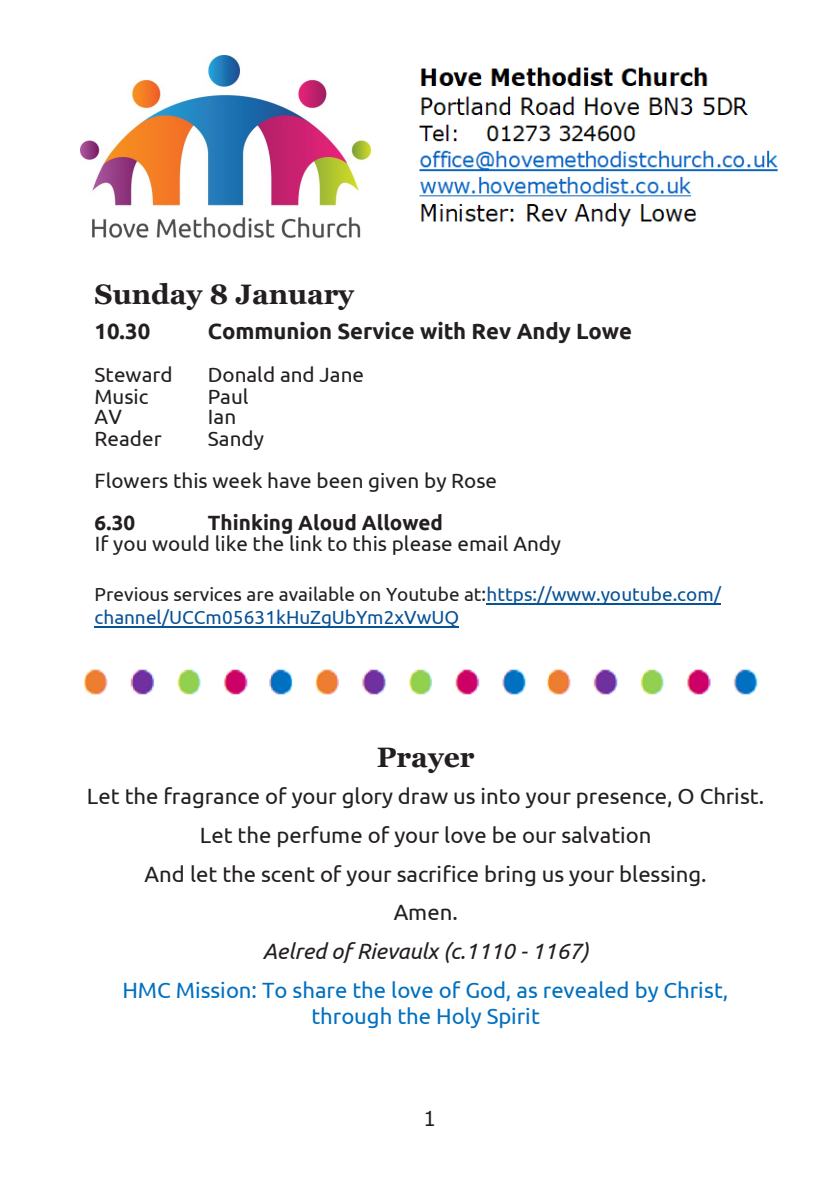
<style>
.page{position:relative;width:840px;height:1191px;background:#fff}
.page>*{position:absolute;margin:0;border:0;box-sizing:border-box;transform-origin:0 0}
.t1{font:700 28.2px "Georgia";color:#231f20}
.t2{font:700 28px "Georgia";color:#231f20}
.t3{font:italic 22.2px "Ubuntu";color:#231f20}
.t4{font:22px/38.6px "Ubuntu";color:#231f20;text-align:center}
.t5{font:22px/26.6px "Ubuntu";color:#0070c0;text-align:center}
.t6{font:700 22px "Ubuntu";color:#231f20}
.t7{font:20.6px/42px "Ubuntu";color:#231f20}
.t8{font:700 20.6px "Ubuntu";color:#231f20}
.t9{font:20.6px "Verdana";color:#231f20}
.t10{font:19px/23px "Ubuntu";color:#085296}
.s1{color:#231f20}
</style>
<div class="page">
<hr style="left:486px;top:603px;width:234px;height:1px;background:#085296">
<hr style="left:94px;top:626px;width:365px;height:1px;background:#085296">
<img style="left:418px;top:67px;width:360px;height:160px">
<img style="left:84px;top:669px;width:674px;height:26px">
<img style="left:80px;top:56px;width:290px;height:182px">
<p class="t1" style="left:95px;top:276px;width:261px">Sunday 8 January</p>
<p class="t6" style="left:95px;top:318px;width:57px">10.30</p>
<p class="t6" style="left:208px;top:318px;width:425px">Communion Service with Rev Andy Lowe</p>
<p class="t7" style="left:95px;top:353px;width:79px">Steward</p>
<p class="t7" style="left:208px;top:353px;width:158px">Donald and Jane</p>
<p class="t7" style="left:95px;top:374px;width:55px">Music</p>
<p class="t7" style="left:208px;top:374px;width:42px">Paul</p>
<p class="t7" style="left:95px;top:395px;width:29px">AV</p>
<p class="t7" style="left:208px;top:395px;width:30px">Ian</p>
<p class="t7" style="left:95px;top:416px;width:68px">Reader</p>
<p class="t7" style="left:95px;top:416px;width:404px;text-indent:113px">Sandy<br>Flowers this week have been given by Rose</p>
<p class="t8" style="left:95px;top:510px;width:42px">6.30</p>
<p class="t8" style="left:208px;top:510px;width:236px">Thinking Aloud Allowed</p>
<p class="t7" style="left:95px;top:521px;width:467px">If you would like the link to this please email Andy</p>
<p class="t10" style="left:95px;top:582px;width:627px"><span class="s1">Previous services are available on Youtube at:</span>https://www.youtube.com/ channel/UCCm05631kHuZgUbYm2xVwUQ</p>
<p class="t2" style="left:377px;top:739px;width:99px">Prayer</p>
<p class="t4" style="left:87px;top:776px;width:678px">Let the fragrance of your glory draw us into your presence, O Christ.<br>Let the perfume of your love be our salvation<br>And let the scent of your sacrifice bring us your blessing.<br>Amen.</p>
<p class="t3" style="left:263px;top:937px;width:327px">Aelred of Rievaulx (c.1110 - 1167)</p>
<p class="t5" style="left:122px;top:976px;width:607px">HMC Mission: To share the love of God, as revealed by Christ, through the Holy Spirit</p>
<p class="t9" style="left:423px;top:1104px;width:15px">1</p>
</div>
